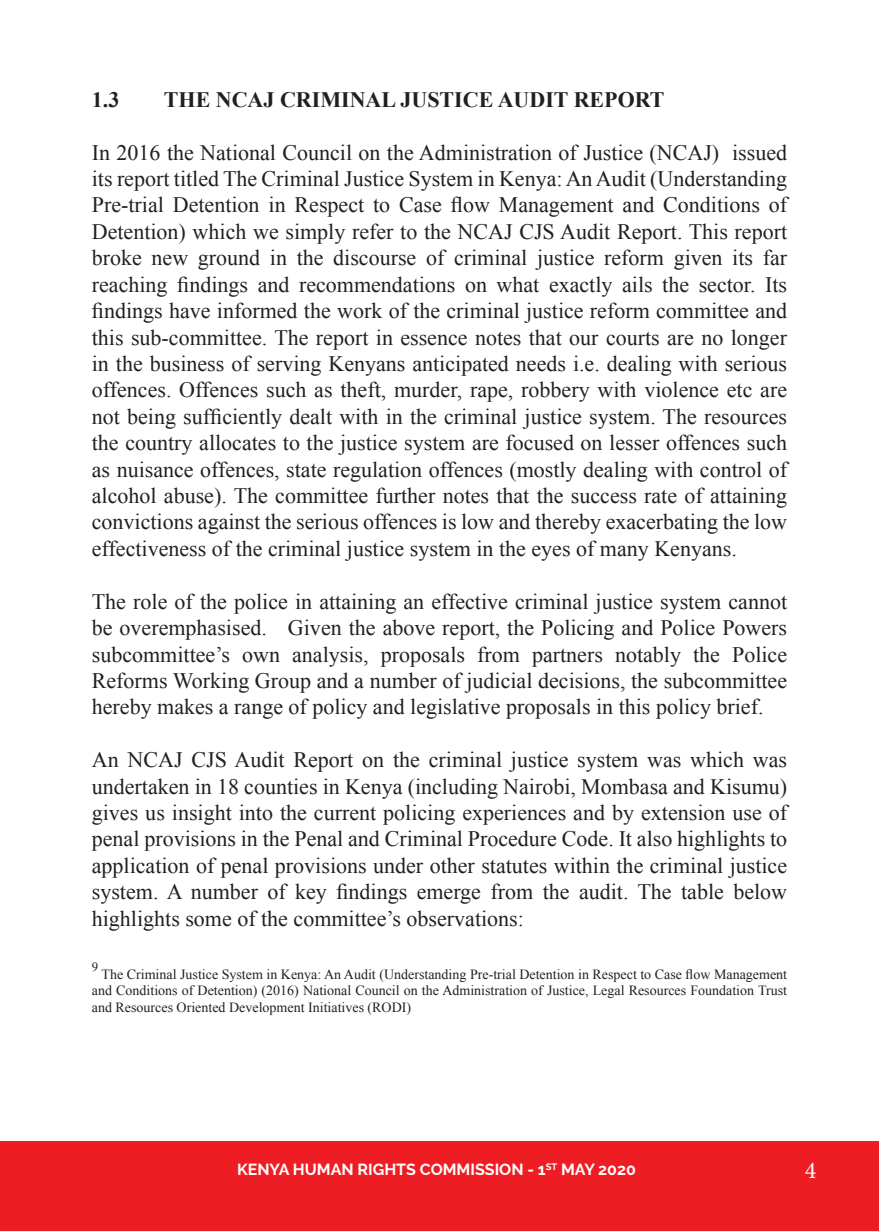
<style>
.page{position:relative;width:879px;height:1231px;background:#fff}
.page>*{position:absolute;margin:0;border:0;box-sizing:border-box;transform-origin:0 0}
.t1{font:24px "Minion Pro";color:#fff}
.t2{font:22px/26.4px "Times New Roman";color:#231f20;text-align:justify}
.t3{font:700 22px "Times New Roman";color:#231f20}
.t4{font:700 16px "Raleway";color:#fff}
.t5{font:14px/16.8px "Times New Roman";color:#231f20;text-align:justify}
.t6{font:12.8px "Times New Roman";color:#231f20}
</style>
<div class="page">
<div style="left:0;top:1141px;width:879px;height:89px;background:#ee1d23"></div>
<p class="t3" style="left:92px;top:84px;width:29px">1.3</p>
<p class="t3" style="left:164px;top:84px;width:502px">THE NCAJ CRIMINAL JUSTICE AUDIT REPORT</p>
<p class="t2" style="left:92px;top:139px;width:697px">In 2016 the National Council on the Administration of Justice (NCAJ) issued its report titled The Criminal Justice System in Kenya: An Audit (Understanding Pre-trial Detention in Respect to Case flow Management and Conditions of Detention) which we simply refer to the NCAJ CJS Audit Report. This report broke new ground in the discourse of criminal justice reform given its far reaching findings and recommendations on what exactly ails the sector. Its findings have informed the work of the criminal justice reform committee and this sub-committee. The report in essence notes that our courts are no longer in the business of serving Kenyans anticipated needs i.e. dealing with serious offences. Offences such as theft, murder, rape, robbery with violence etc are not being sufficiently dealt with in the criminal justice system. The resources the country allocates to the justice system are focused on lesser offences such as nuisance offences, state regulation offences (mostly dealing with control of alcohol abuse). The committee further notes that the success rate of attaining convictions against the serious offences is low and thereby exacerbating the low effectiveness of the criminal justice system in the eyes of many Kenyans.</p>
<p class="t2" style="left:92px;top:587px;width:697px">The role of the police in attaining an effective criminal justice system cannot be overemphasised. Given the above report, the Policing and Police Powers subcommittee’s own analysis, proposals from partners notably the Police Reforms Working Group and a number of judicial decisions, the subcommittee hereby makes a range of policy and legislative proposals in this policy brief.</p>
<p class="t2" style="left:92px;top:746px;width:697px">An NCAJ CJS Audit Report on the criminal justice system was which was undertaken in 18 counties in Kenya (including Nairobi, Mombasa and Kisumu) gives us insight into the current policing experiences and by extension use of penal provisions in the Penal and Criminal Procedure Code. It also highlights to application of penal provisions under other statutes within the criminal justice system. A number of key findings emerge from the audit. The table below highlights some of the committee’s observations:</p>
<p class="t6" style="left:92px;top:958px;width:8px">9</p>
<p class="t5" style="left:92px;top:965px;width:697px;text-indent:10px">The Criminal Justice System in Kenya: An Audit (Understanding Pre-trial Detention in Respect to Case flow Management and Conditions of Detention) (2016) National Council on the Administration of Justice, Legal Resources Foundation Trust and Resources Oriented Development Initiatives (RODI)</p>
<p class="t4" style="left:237px;top:1160px;width:400px">KENYA HUMAN RIGHTS COMMISSION - 1<sup>ST</sup> MAY 2020</p>
<p class="t1" style="left:804px;top:1153px;width:13px">4</p>
</div>
